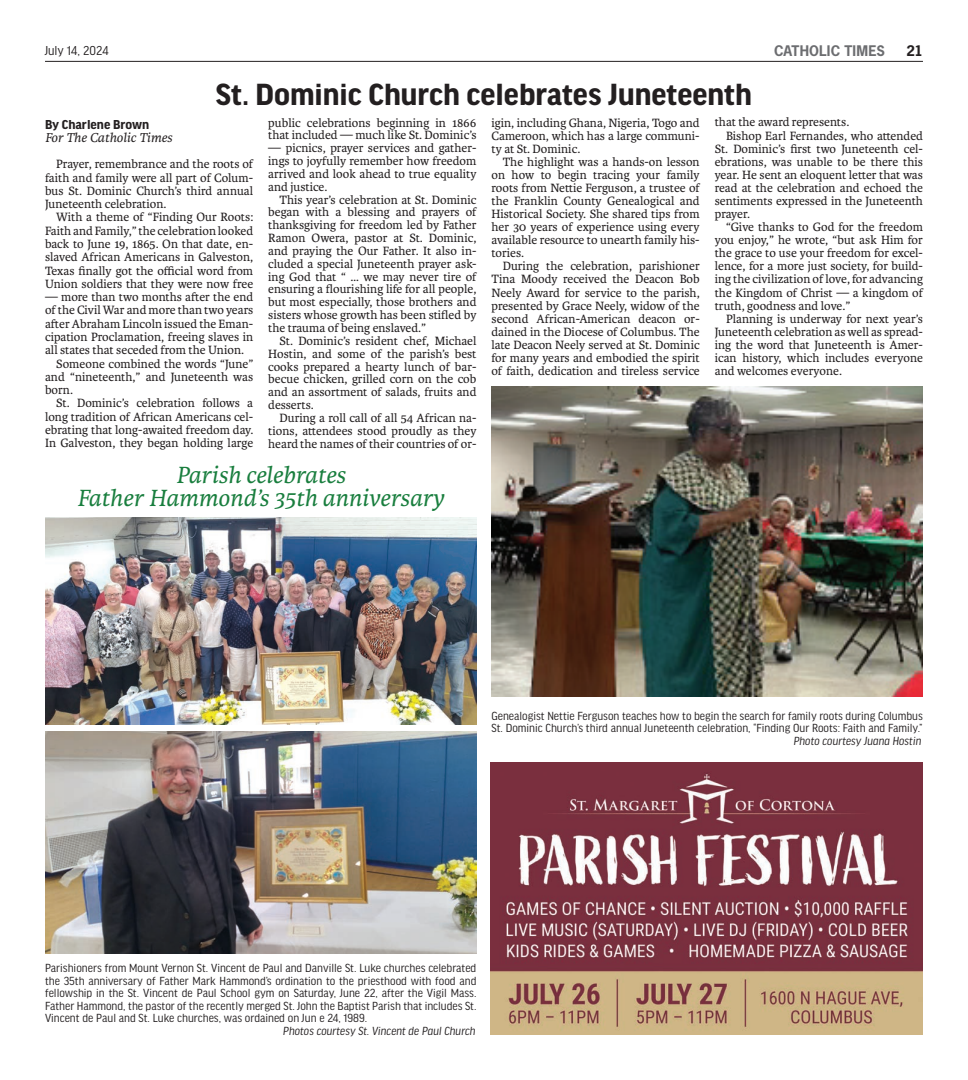
<style>
.page{position:relative;width:968px;height:1080px;background:#fff}
.page>*{position:absolute;margin:0;border:0;box-sizing:border-box;transform-origin:0 0}
.t1{font:700 32.5px "Good Headline Pro";color:#231f20}
.t2{font:italic 25px/22.5px "Karmina";color:#197e3e;text-align:center}
.t3{font:italic 13.75px "Karmina";color:#231f20}
.t4{font:700 13.75px "Good Headline Pro";color:#231f20}
.t5{font:700 13.75px "News Gothic Std";letter-spacing:.01em;color:#6c6d70}
.t6{font:13.75px "Good Headline Pro Narr";color:#231f20}
.t7{font:700 13.75px "News Gothic Std";color:#231f20}
.t8{font:12.75px/12.9px "Karmina";color:#231f20;text-align:justify}
.t9{font:12.5px/12.5px "Good Headline Pro Narr";color:#231f20;text-align:justify}
.t10{font:italic 12.5px "Good Headline Pro Narr";color:#231f20}
</style>
<div class="page">
<hr style="left:45px;top:61px;width:877px;height:1px;background:#231f20">
<img style="left:45px;top:517px;width:431px;height:207px">
<img style="left:491px;top:387px;width:431px;height:309px">
<img style="left:491px;top:762px;width:431px;height:273px">
<img style="left:45px;top:732px;width:431px;height:221px">
<p class="t6" style="left:45px;top:44px;width:65px">July 14, 2024</p>
<p class="t5" style="left:774px;top:41px;width:112px">CATHOLIC TIMES</p>
<p class="t7" style="left:906px;top:41px;width:18px">21</p>
<h1 class="t1" style="left:216px;top:79px;width:537px">St. Dominic Church celebrates Juneteenth</h1>
<p class="t4" style="left:45px;top:118px;width:106px">By Charlene Brown</p>
<p class="t3" style="left:45px;top:130px;width:129px">For The Catholic Times</p>
<p class="t8" style="left:45px;top:158px;width:210px;line-height:13.2px;text-indent:11px">Prayer, remembrance and the roots of faith and family were all part of Colum&shy;bus St. Dominic Church’s third annual Juneteenth celebration.</p>
<p class="t8" style="left:45px;top:211px;width:210px;line-height:13.2px;text-indent:11px">With a theme of “Finding Our Roots:<br>Faith and Family,” the celebration looked back to June 19, 1865. On that date, en&shy;slaved African Americans in Galveston, Texas finally got the official word from Union soldiers that they were now free</p>
<p class="t8" style="left:45px;top:291px;width:210px">— more than two months after the end</p>
<p class="t8" style="left:45px;top:304px;width:210px">of the Civil War and more than two years</p>
<p class="t8" style="left:45px;top:317px;width:210px">after Abraham Lincoln issued the Eman-</p>
<p class="t8" style="left:45px;top:331px;width:210px">cipation Proclamation, freeing slaves in</p>
<p class="t8" style="left:45px;top:344px;width:200px">all states that seceded from the Union.</p>
<p class="t8" style="left:56px;top:357px;width:198px">Someone combined the words “June”</p>
<p class="t8" style="left:45px;top:370px;width:210px">and “nineteenth,” and Juneteenth was</p>
<p class="t8" style="left:45px;top:384px;width:29px">born.</p>
<p class="t8" style="left:56px;top:397px;width:198px">St. Dominic’s celebration follows a</p>
<p class="t8" style="left:45px;top:410px;width:210px">long tradition of African Americans cel-</p>
<p class="t8" style="left:45px;top:424px;width:210px">ebrating that long-awaited freedom day.</p>
<p class="t8" style="left:45px;top:437px;width:210px">In Galveston, they began holding large</p>
<p class="t8" style="left:268px;top:116px;width:210px">public celebrations beginning in 1866 that included — much like St. Dominic’s</p>
<p class="t8" style="left:268px;top:142px;width:210px">— picnics, prayer services and gather&shy;ings to joyfully remember how freedom arrived and look ahead to true equality and justice.</p>
<p class="t8" style="left:268px;top:193px;width:210px;text-indent:11px">This year’s celebration at St. Dominic began with a blessing and prayers of thanksgiving for freedom led by Father Ramon Owera, pastor at St. Dominic, and praying the Our Father. It also in&shy;cluded a special Juneteenth prayer ask&shy;ing God that “ … we may never tire of ensuring a flourishing life for all people, but most especially, those brothers and sisters whose growth has been stifled by the trauma of being enslaved.”</p>
<p class="t8" style="left:268px;top:334px;width:210px;text-indent:11px">St. Dominic’s resident chef, Michael Hostin, and some of the parish’s best cooks prepared a hearty lunch of bar&shy;becue chicken, grilled corn on the cob and an assortment of salads, fruits and desserts.</p>
<p class="t8" style="left:268px;top:411px;width:210px;text-indent:11px">During a roll call of all 54 African na&shy;tions, attendees stood proudly as they heard the names of their countries of or-</p>
<h2 class="t2" style="left:77px;top:464px;width:369px">Parish celebrates<br>Father Hammond’s 35th anniversary</h2>
<p class="t8" style="left:491px;top:116px;width:210px">igin, including Ghana, Nigeria, Togo and Cameroon, which has a large communi&shy;ty at St. Dominic.</p>
<p class="t8" style="left:491px;top:155px;width:210px;text-indent:11px">The highlight was a hands-on lesson on how to begin tracing your family roots from Nettie Ferguson, a trustee of the Franklin County Genealogical and Historical Society. She shared tips from her 30 years of experience using every available resource to unearth family his&shy;tories.</p>
<p class="t8" style="left:491px;top:260px;width:210px;text-indent:11px">During the celebration, parishioner Tina Moody received the Deacon Bob Neely Award for service to the parish, presented by Grace Neely, widow of the second African-American deacon or&shy;dained in the Diocese of Columbus. The late Deacon Neely served at St. Dominic for many years and embodied the spirit of faith, dedication and tireless service</p>
<p class="t8" style="left:714px;top:116px;width:136px">that the award represents.</p>
<p class="t8" style="left:726px;top:129px;width:198px">Bishop Earl Fernandes, who attended</p>
<p class="t8" style="left:714px;top:142px;width:210px">St. Dominic’s first two Juneteenth cel-</p>
<p class="t8" style="left:714px;top:155px;width:210px">ebrations, was unable to be there this</p>
<p class="t8" style="left:714px;top:168px;width:210px">year. He sent an eloquent letter that was</p>
<p class="t8" style="left:714px;top:181px;width:210px">read at the celebration and echoed the</p>
<p class="t8" style="left:714px;top:195px;width:210px">sentiments expressed in the Juneteenth</p>
<p class="t8" style="left:714px;top:208px;width:37px">prayer.</p>
<p class="t8" style="left:726px;top:221px;width:198px">“Give thanks to God for the freedom</p>
<p class="t8" style="left:714px;top:234px;width:210px">you enjoy,” he wrote, “but ask Him for</p>
<p class="t8" style="left:714px;top:247px;width:210px">the grace to use your freedom for excel-</p>
<p class="t8" style="left:714px;top:260px;width:210px">lence, for a more just society, for build-</p>
<p class="t8" style="left:714px;top:273px;width:210px">ing the civilization of love, for advancing</p>
<p class="t8" style="left:714px;top:286px;width:210px">the Kingdom of Christ — a kingdom of</p>
<p class="t8" style="left:714px;top:299px;width:137px">truth, goodness and love.”</p>
<p class="t8" style="left:726px;top:312px;width:198px">Planning is underway for next year’s</p>
<p class="t8" style="left:714px;top:325px;width:210px">Juneteenth celebration as well as spread-</p>
<p class="t8" style="left:714px;top:338px;width:210px">ing the word that Juneteenth is Amer-</p>
<p class="t8" style="left:714px;top:352px;width:210px">ican history, which includes everyone</p>
<p class="t8" style="left:714px;top:365px;width:129px">and welcomes everyone.</p>
<p class="t9" style="left:491px;top:710px;width:433px">Genealogist Nettie Ferguson teaches how to begin the search for family roots during Columbus<br>St. Dominic Church’s third annual Juneteenth celebration, “Finding Our Roots: Faith and Family.”</p>
<p class="t10" style="left:793px;top:735px;width:129px">Photo courtesy Juana Hostin</p>
<p class="t9" style="left:45px;top:962px;width:433px">Parishioners from Mount Vernon St. Vincent de Paul and Danville St. Luke churches celebrated the 35th anniversary of Father Mark Hammond’s ordination to the priesthood with food and fellowship in the St. Vincent de Paul School gym on Saturday, June 22, after the Vigil Mass.<br>Father Hammond, the pastor of the recently merged St. John the Baptist Parish that includes St.<br>Vincent de Paul and St. Luke churches, was ordained on Jun e 24, 1989.</p>
<p class="t10" style="left:283px;top:1024px;width:194px">Photos courtesy St. Vincent de Paul Church</p>
</div>
